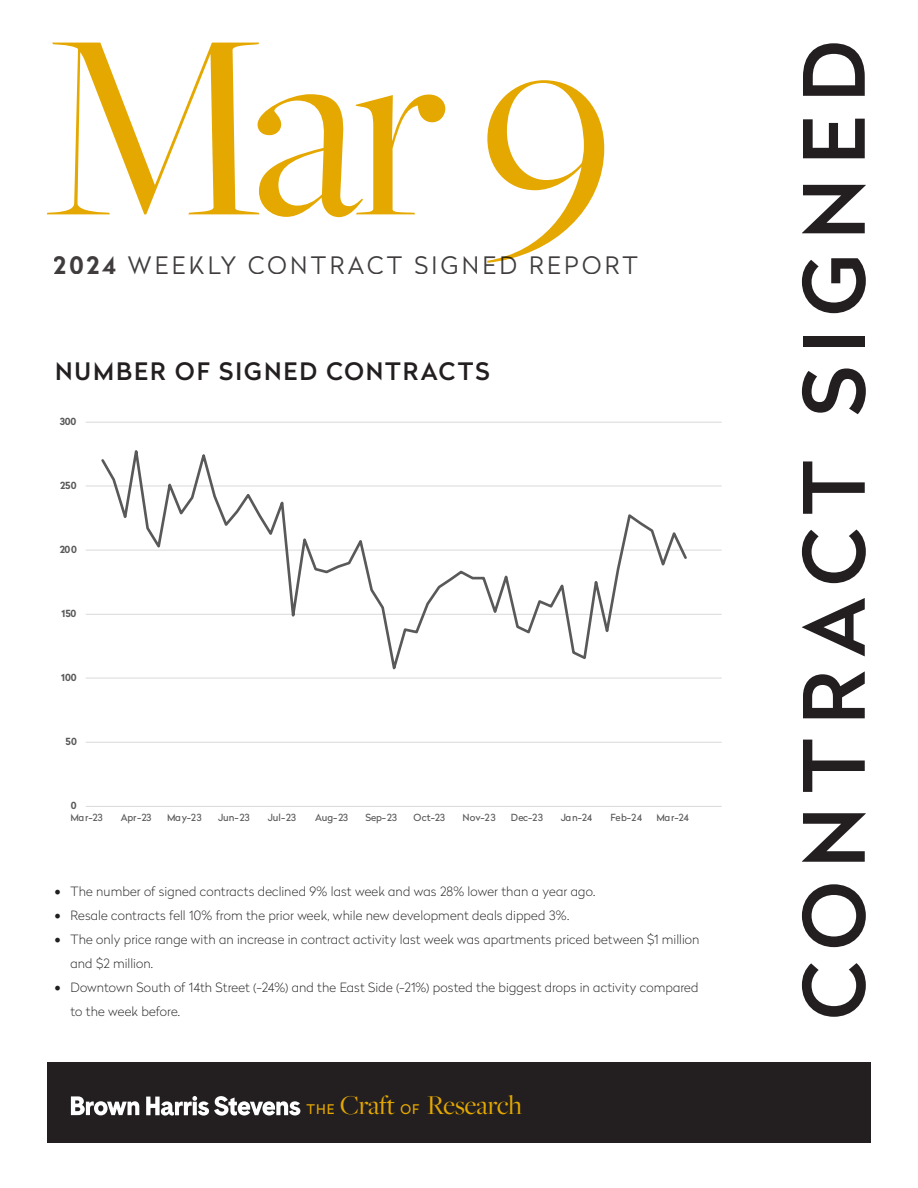
<style>
.page{position:relative;width:918px;height:1188px;background:#fff}
.page>*{position:absolute;margin:0;border:0;box-sizing:border-box;transform-origin:0 0}
.t1{font:274.95px "Freight Big Pro";color:#e5a800}
.t2{font:500 84px "Radikal";letter-spacing:.16em;color:#231f20}
.t3{font:28.2px "Freight Big Pro";letter-spacing:-.01em;color:#e5a800}
.t4{font:300 24px "Radikal";letter-spacing:.14em;color:#231f20}
.t5{font:500 24px "Radikal";letter-spacing:.085em;color:#231f20}
.t6{font:100 12.75px/24px "Radikal";letter-spacing:.01em;color:#231f20}
.t7{font:9.75px "Radikal";letter-spacing:-.03em;color:#595959}
.t8{font:700 9.75px "Radikal";letter-spacing:-.01em;color:#595959}
.s1{font-weight:700}
.s2{font-family:"Minion Pro";font-weight:400;font-size:18px}
.s3{font-family:"Radikal";font-size:13.2px}
</style>
<div class="page">
<div style="left:47px;top:1062px;width:824px;height:81px;background:#231f20"></div>
<svg style="left:71px;top:1096px;width:68px;height:19px"></svg>
<svg style="left:146px;top:1096px;width:154px;height:20px"></svg>
<hr style="left:86px;top:742px;width:636px;height:1px;background:#d9d9d9">
<hr style="left:86px;top:678px;width:636px;height:1px;background:#d9d9d9">
<hr style="left:86px;top:614px;width:636px;height:1px;background:#d9d9d9">
<hr style="left:86px;top:550px;width:636px;height:1px;background:#d9d9d9">
<hr style="left:86px;top:486px;width:636px;height:1px;background:#d9d9d9">
<hr style="left:86px;top:422px;width:636px;height:1px;background:#d9d9d9">
<hr style="left:86px;top:806px;width:636px;height:1px;background:#d9d9d9">
<svg style="left:99px;top:450px;width:590px;height:229px"></svg>
<p class="t1" style="left:41px;top:-52px;width:572px">Mar 9</p>
<h3 class="t4" style="left:54px;top:248px;width:586px"><span class="s1">2024</span> WEEKLY CONTRACT SIGNED REPORT</h3>
<p class="t5" style="left:55px;top:354px;width:436px">NUMBER OF SIGNED CONTRACTS</p>
<p class="t8" style="left:60px;top:414px;width:18px">300</p>
<p class="t8" style="left:60px;top:478px;width:18px">250</p>
<p class="t8" style="left:60px;top:542px;width:19px">200</p>
<p class="t8" style="left:62px;top:606px;width:16px">150</p>
<p class="t8" style="left:61px;top:670px;width:17px">100</p>
<p class="t8" style="left:65px;top:734px;width:13px">50</p>
<p class="t8" style="left:71px;top:798px;width:7px">0</p>
<p class="t7" style="left:70px;top:811px;width:34px">Mar-23</p>
<p class="t7" style="left:121px;top:811px;width:32px">Apr-23</p>
<p class="t7" style="left:167px;top:811px;width:36px">May-23</p>
<p class="t7" style="left:218px;top:811px;width:33px">Jun-23</p>
<p class="t7" style="left:268px;top:811px;width:30px">Jul-23</p>
<p class="t7" style="left:315px;top:811px;width:34px">Aug-23</p>
<p class="t7" style="left:366px;top:811px;width:33px">Sep-23</p>
<p class="t7" style="left:414px;top:811px;width:33px">Oct-23</p>
<p class="t7" style="left:463px;top:811px;width:34px">Nov-23</p>
<p class="t7" style="left:511px;top:811px;width:34px">Dec-23</p>
<p class="t7" style="left:561px;top:811px;width:33px">Jan-24</p>
<p class="t7" style="left:611px;top:811px;width:33px">Feb-24</p>
<p class="t7" style="left:656px;top:811px;width:34px">Mar-24</p>
<p class="t6" style="left:54px;top:879px;width:543px"><span class="s2">•</span> The number of signed contracts declined 9% last week and was 28% lower than a year ago.</p>
<p class="t6" style="left:54px;top:903px;width:517px"><span class="s2">•</span> Resale contracts fell 10% from the prior week, while new development deals dipped 3%.</p>
<p class="t6" style="left:70px;top:927px;width:631px;text-indent:-16px"><span class="s2">•</span> The only price range with an increase in contract activity last week was apartments priced between $1 million and $2 million.</p>
<p class="t6" style="left:70px;top:975px;width:630px;text-indent:-16px"><span class="s2">•</span> Downtown South of 14th Street (-24%) and the East Side (-21%) posted the biggest drops in activity compared to the week before.</p>
<p class="t3" style="left:307px;top:1087px;width:217px"><span class="s3">THE</span> Craft <span class="s3">OF</span> Research</p>
<p class="t2" style="left:774px;top:1019px;width:980px;rotate:-90deg">CONTRACT SIGNED</p>
</div>
